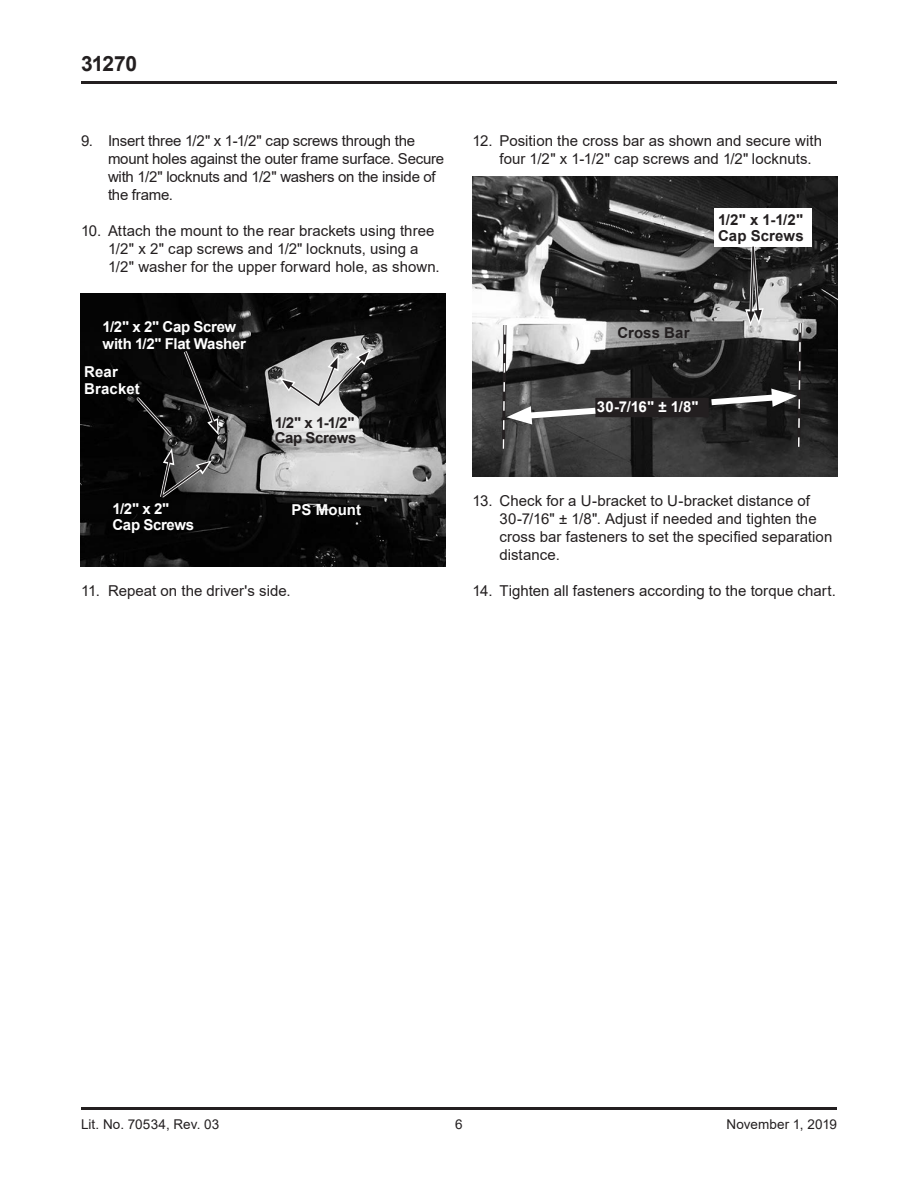
<style>
.page{position:relative;width:918px;height:1188px;background:#fff}
.page>*{position:absolute;margin:0;border:0;box-sizing:border-box;transform-origin:0 0}
.t1{font:700 21px "Arial";letter-spacing:-.03em;color:#231f20}
.t2{font:15px/18px "Arial";color:#231f20}
.t3{font:700 15px/16.5px "Arial";letter-spacing:-.02em;color:#fff}
.t4{font:700 15px/16.5px "Arial";color:#231f20}
.t5{font:700 15px/15px "Arial";letter-spacing:-.02em;color:#231f20}
.t6{font:700 15px/16.5px "Arial";letter-spacing:.005em;color:#fff}
.t7{font:13.5px "Arial";letter-spacing:.005em;color:#231f20}
</style>
<div class="page">
<hr style="left:81px;top:1107px;width:756px;height:3px;background:#231f20">
<hr style="left:81px;top:81px;width:756px;height:3px;background:#231f20">
<img style="left:81px;top:293px;width:365px;height:274px">
<svg style="left:279px;top:349px;width:92px;height:61px;background:#9e9e9e"></svg>
<svg style="left:181px;top:348px;width:38px;height:87px;background:#1c1c1c"></svg>
<svg style="left:158px;top:448px;width:54px;height:53px;background:#444"></svg>
<img style="left:472px;top:176px;width:365px;height:301px">
<div style="left:714px;top:208px;width:98px;height:39px;background:#fff"></div>
<div style="left:596px;top:399px;width:112px;height:17px;background:#231f20"></div>
<div style="left:595px;top:398px;width:114px;height:19px;border:2px solid #231f20"></div>
<svg style="left:500px;top:322px;width:102px;height:130px"></svg>
<svg style="left:705px;top:244px;width:98px;height:206px;background:#494949"></svg>
<svg style="left:134px;top:395px;width:40px;height:44px;background:#1a1a1a"></svg>
<h1 class="t1" style="left:81px;top:49px;width:58px">31270</h1>
<p class="t2" style="left:108px;top:132px;width:338px;text-indent:-27px">9. Insert three 1/2" x 1‑1/2" cap screws through the mount holes against the outer frame surface. Secure with 1/2" locknuts and 1/2" washers on the inside of the frame.</p>
<p class="t2" style="left:108px;top:222px;width:333px;text-indent:-27px">10. Attach the mount to the rear brackets using three<br>1/2" x 2" cap screws and 1/2" locknuts, using a<br>1/2" washer for the upper forward hole, as shown.</p>
<p class="t3" style="left:103px;top:319px;width:145px">1/2" x 2" Cap Screw with 1/2" Flat Washer</p>
<p class="t6" style="left:84px;top:364px;width:57px">Rear<br>Bracket</p>
<p class="t5" style="left:275px;top:415px;width:83px">1/2" x 1‑1/2"<br>Cap Screws</p>
<p class="t3" style="left:113px;top:500px;width:58px">1/2" x 2"</p>
<p class="t3" style="left:292px;top:501px;width:71px">PS Mount</p>
<p class="t3" style="left:113px;top:517px;width:83px">Cap Screws</p>
<p class="t2" style="left:81px;top:582px;width:211px">11. Repeat on the driver's side.</p>
<p class="t2" style="left:500px;top:132px;width:324px;text-indent:-27px">12. Position the cross bar as shown and secure with four 1/2" x 1‑1/2" cap screws and 1/2" locknuts.</p>
<p class="t4" style="left:718px;top:211px;width:87px">1/2" x 1‑1/2"<br>Cap Screws</p>
<p class="t4" style="left:617px;top:324px;width:74px">Cross Bar</p>
<p class="t3" style="left:597px;top:399px;width:103px">30‑7/16" ± 1/8"</p>
<p class="t2" style="left:499px;top:492px;width:334px;text-indent:-27px">13. Check for a U-bracket to U-bracket distance of 30‑7/16" ± 1/8". Adjust if needed and tighten the cross bar fasteners to set the specified separation distance.</p>
<p class="t2" style="left:472px;top:582px;width:365px">14. Tighten all fasteners according to the torque chart.</p>
<p class="t7" style="left:81px;top:1115px;width:140px">Lit. No. 70534, Rev. 03</p>
<p class="t7" style="left:455px;top:1115px;width:9px">6</p>
<p class="t7" style="left:727px;top:1115px;width:112px">November 1, 2019</p>
</div>
